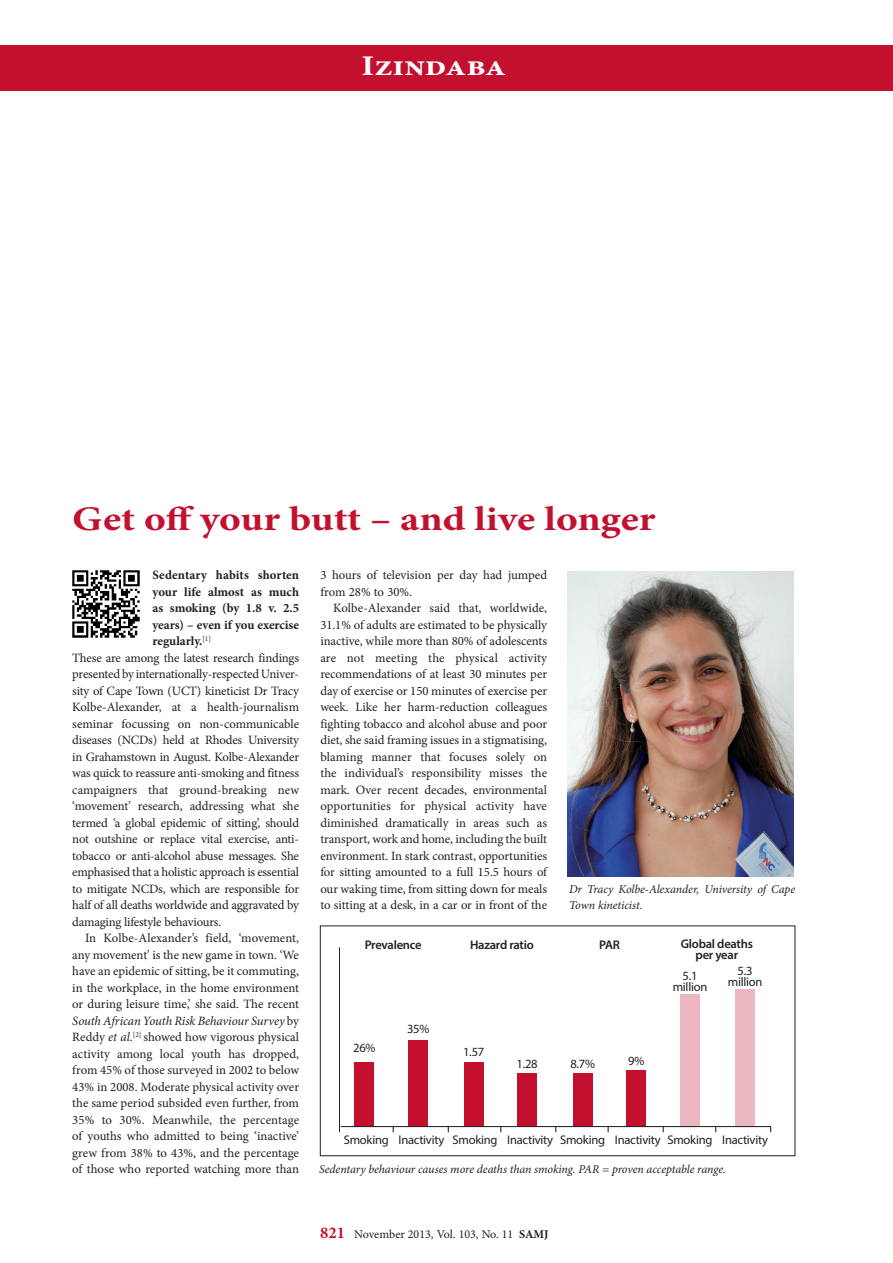
<style>
.page{position:relative;width:893px;height:1263px;background:#fff}
.page>*{position:absolute;margin:0;border:0;box-sizing:border-box;transform-origin:0 0}
.A_HEAD{font:700 34.5px "Minion Pro";letter-spacing:-.005em;color:#c3102f;scale:1.2 1}
.t1{font:700 28.5px "Minion Pro";color:#fff;scale:1.2 1}
.BODY_TEXT_INDENT{font:12.75px/16.5px "Minion Pro";letter-spacing:-.01em;color:#231f20;text-align:justify}
.BODY_TEXT_1ST_PARAGR{font:700 12.75px/16.5px "Minion Pro";letter-spacing:-.005em;color:#231f20;text-align:justify}
.t2{font:12.6px/11.1px "Myriad Pro";letter-spacing:-.02em;color:#231f20;text-align:center}
.t3{font:600 12.6px/11.1px "Myriad Pro";letter-spacing:-.02em;color:#231f20;text-align:center}
.CAPTIONS{font:italic 12px/16.5px "Minion Pro";letter-spacing:-.01em;color:#231f20}
.t4{font:12px "Minion Pro";color:#231f20}
.s1{font-style:italic}
.s2{font-weight:700;font-size:16.5px;color:#c3102f}
.s3{font-weight:700}
</style>
<div class="page">
<div style="left:0;top:45px;width:893px;height:45px;background:#c3102f"></div>
<img style="left:72px;top:571px;width:67px;height:67px">
<img style="left:568px;top:572px;width:226px;height:304px">
<hr style="left:339px;top:947px;width:1px;height:185px;background:#231f20">
<div style="left:355px;top:1062px;width:19px;height:64px;background:#c3102f"></div>
<div style="left:409px;top:1040px;width:19px;height:86px;background:#c3102f"></div>
<div style="left:464px;top:1062px;width:19px;height:64px;background:#c3102f"></div>
<div style="left:517px;top:1073px;width:20px;height:53px;background:#c3102f"></div>
<div style="left:573px;top:1073px;width:19px;height:53px;background:#c3102f"></div>
<div style="left:627px;top:1070px;width:19px;height:56px;background:#c3102f"></div>
<div style="left:680px;top:994px;width:19px;height:132px;background:#edb7c1"></div>
<div style="left:736px;top:989px;width:19px;height:137px;background:#edb7c1"></div>
<hr style="left:341px;top:1126px;width:430px;height:1px;background:#231f20">
<div style="left:320px;top:926px;width:475px;height:230px;border:1px solid #231f20"></div>
<p class="t1" style="left:361px;top:46px;width:122px">Izindaba</p>
<h1 class="A_HEAD" style="left:72px;top:494px;width:487px">Get off your butt – and live longer</h1>
<p class="BODY_TEXT_1ST_PARAGR" style="left:153px;top:567px;width:148px">Sedentary habits shorten your life almost as much as smoking (by 1.8 v. 2.5 years) – even if you exercise regularly.<sup>[1]</sup></p>
<p class="BODY_TEXT_INDENT" style="left:72px;top:649px;width:228px">These are among the latest research findings presented by internationally-respected Univer&shy;sity of Cape Town (UCT) kineticist Dr Tracy Kolbe-Alexander, at a health-journalism seminar focussing on non-communicable diseases (NCDs) held at Rhodes University in Grahamstown in August. Kolbe-Alexander was quick to reassure anti-smoking and fitness campaigners that ground-breaking new ‘movement’ research, addressing what she termed ‘a global epidemic of sitting’, should not outshine or replace vital exercise, anti&shy;tobacco or anti-alcohol abuse messages. She emphasised that a holistic approach is essential to mitigate NCDs, which are responsible for half of all deaths worldwide and aggravated by damaging lifestyle behaviours.</p>
<p class="BODY_TEXT_INDENT" style="left:72px;top:930px;width:228px;text-indent:13px">In Kolbe-Alexander’s field, ‘movement, any movement’ is the new game in town. ‘We have an epidemic of sitting, be it commuting, in the workplace, in the home environment or during leisure time,’ she said. The recent <span class="s1">South African Youth Risk Behaviour Survey</span> by Reddy <span class="s1">et al</span>.<sup>[2]</sup> showed how vigorous physical activity among local youth has dropped, from 45% of those surveyed in 2002 to below 43% in 2008. Moderate physical activity over the same period subsided even further, from 35% to 30%. Meanwhile, the percentage of youths who admitted to being ‘inactive’ grew from 38% to 43%, and the percentage of those who reported watching more than</p>
<p class="BODY_TEXT_INDENT" style="left:320px;top:567px;width:228px">3 hours of television per day had jumped from 28% to 30%.</p>
<p class="BODY_TEXT_INDENT" style="left:320px;top:600px;width:228px;text-indent:13px">Kolbe-Alexander said that, worldwide, 31.1% of adults are estimated to be physically inactive, while more than 80% of adolescents are not meeting the physical activity recommendations of at least 30 minutes per day of exercise or 150 minutes of exercise per week. Like her harm-reduction colleagues fighting tobacco and alcohol abuse and poor diet, she said framing issues in a stigmatising, blaming manner that focuses solely on the individual’s responsibility misses the mark. Over recent decades, environmental opportunities for physical activity have diminished dramatically in areas such as transport, work and home, including the built environment. In stark contrast, opportunities for sitting amounted to a full 15.5 hours of our waking time, from sitting down for meals to sitting at a desk, in a car or in front of the</p>
<p class="CAPTIONS" style="left:569px;top:880px;width:228px">Dr Tracy Kolbe-Alexander, University of Cape<br>Town kineticist.</p>
<p class="t3" style="left:365px;top:939px;width:58px">Prevalence</p>
<p class="t3" style="left:470px;top:939px;width:65px">Hazard ratio</p>
<p class="t3" style="left:599px;top:939px;width:22px">PAR</p>
<p class="t3" style="left:681px;top:937px;width:74px">Global deaths per year</p>
<p class="t2" style="left:353px;top:1042px;width:24px">26%</p>
<p class="t2" style="left:407px;top:1023px;width:24px">35%</p>
<p class="t2" style="left:463px;top:1046px;width:23px">1.57</p>
<p class="t2" style="left:516px;top:1058px;width:23px">1.28</p>
<p class="t2" style="left:570px;top:1058px;width:26px">8.7%</p>
<p class="t2" style="left:628px;top:1055px;width:18px">9%</p>
<p class="t2" style="left:673px;top:969px;width:36px">5.1 million</p>
<p class="t2" style="left:728px;top:965px;width:36px">5.3 million</p>
<p class="t2" style="left:344px;top:1134px;width:426px">Smoking Inactivity Smoking Inactivity Smoking Inactivity Smoking Inactivity</p>
<p class="CAPTIONS" style="left:319px;top:1161px;width:408px">Sedentary behaviour causes more deaths than smoking. PAR = proven acceptable range.</p>
<p class="t4" style="left:320px;top:1226px;width:230px"><span class="s2">821</span> November 2013, Vol. 103, No. 11 <span class="s3">SAMJ</span></p>
</div>
